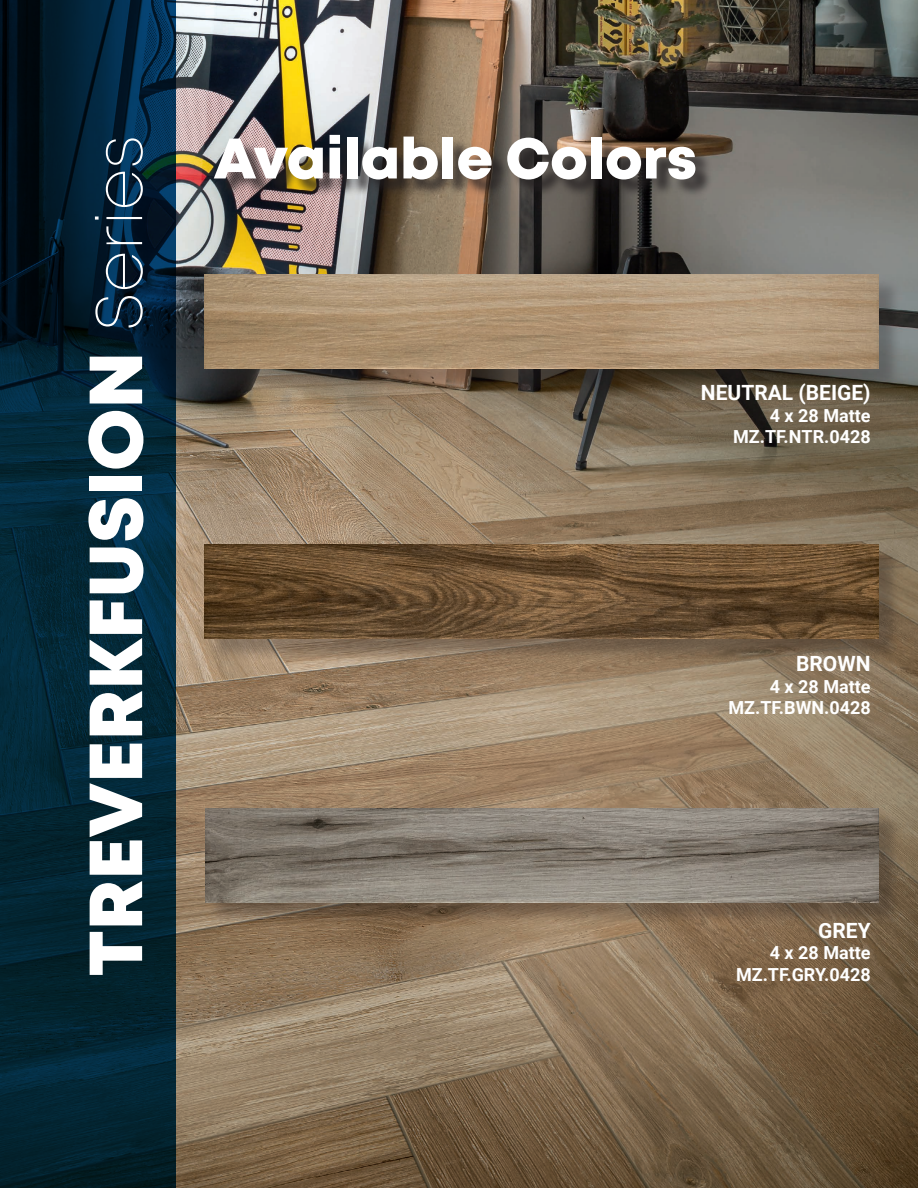
<style>
.page{position:relative;width:918px;height:1188px;background:#fff}
.page>*{position:absolute;margin:0;border:0;box-sizing:border-box;transform-origin:0 0}
.t1{font:75px "Mont Heavy DEMO";color:#fff}
.t2{font:57px "Mont Heavy DEMO";color:#fff}
.t3{font:700 21px "Roboto";color:#fff}
.t4{font:700 18px/21.6px "Roboto";color:#fff;text-align:right}
.s1{font-family:"Mont Extra Light DEMO";font-size:66px}
</style>
<div class="page">
<img style="left:176px;top:0;width:742px;height:1188px">
<svg style="left:0;top:0;width:176px;height:1188px;background:#022334"></svg>
<div style="left:218px;top:137px;width:496px;height:61px;background:#231f20;opacity:.75"></div>
<div style="left:207px;top:278px;width:695px;height:113px;background:#231f20;opacity:.3"></div>
<img style="left:204px;top:275px;width:675px;height:93px">
<div style="left:207px;top:548px;width:695px;height:113px;background:#231f20;opacity:.3"></div>
<img style="left:205px;top:545px;width:674px;height:93px">
<div style="left:208px;top:812px;width:694px;height:113px;background:#231f20;opacity:.3"></div>
<img style="left:205px;top:809px;width:674px;height:93px">
<h1 class="t1" style="left:73px;top:976px;width:843px;rotate:-90deg">TREVERKFUSION <span class="s1">Series</span></h1>
<h2 class="t2" style="left:214px;top:126px;width:485px">Available Colors</h2>
<p class="t3" style="left:701px;top:378px;width:171px">NEUTRAL (BEIGE)</p>
<p class="t4" style="left:733px;top:404px;width:139px">4 x 28 Matte<br>MZ.TF.NTR.0428</p>
<p class="t3" style="left:796px;top:649px;width:76px">BROWN</p>
<p class="t4" style="left:728px;top:675px;width:144px">4 x 28 Matte<br>MZ.TF.BWN.0428</p>
<p class="t3" style="left:818px;top:916px;width:54px">GREY</p>
<p class="t4" style="left:736px;top:941px;width:136px">4 x 28 Matte<br>MZ.TF.GRY.0428</p>
</div>
